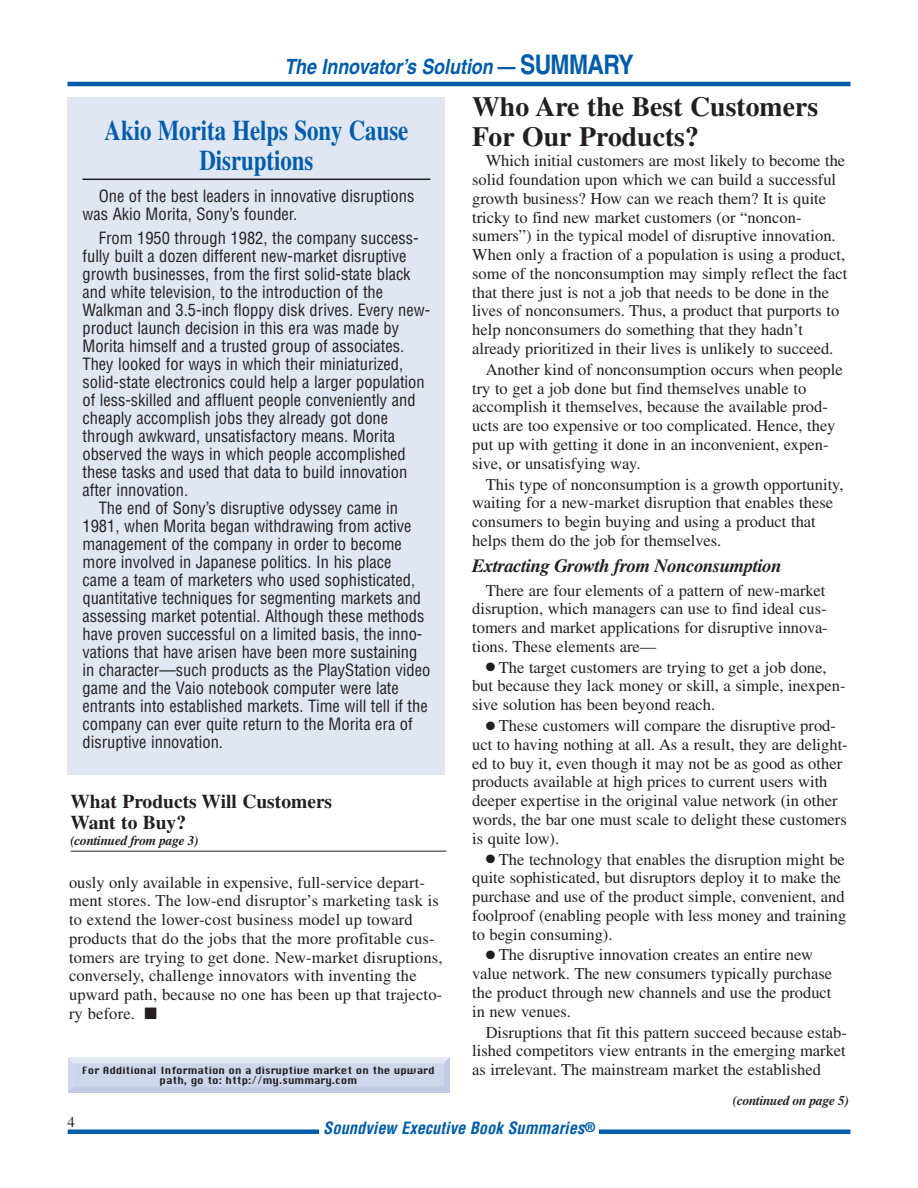
<style>
.page{position:relative;width:918px;height:1188px;background:#fff}
.page>*{position:absolute;margin:0;border:0;box-sizing:border-box;transform-origin:0 0}
.t1{font:700 28.5px/30px "Times";color:#015dab;text-align:center;scale:.8 1}
.t2{font:700 27.75px/29.2px "Times";color:#231f20}
.t3{font:italic 700 21px "Helvetica";color:#015dab;scale:.85 1}
.t4{font:700 19.5px/21px "Times";color:#231f20}
.t5{font:italic 700 18.75px "Times";letter-spacing:-.025em;color:#231f20}
.t6{font:16.5px/18.8px "Times";color:#231f20}
.t7{font:condensed 16.5px/18px "Helvetica";color:#231f20}
.t8{font:italic 700 condensed 16.5px "Helvetica";color:#015dab}
.t9{font:15px "Times";color:#231f20}
.t10{font:italic 700 13.5px "Times";letter-spacing:-.025em;color:#231f20}
.t11{font:9.75px/9.8px "Chicago";color:#231f20;text-align:center}
.s1{font-style:normal}
.s2{font-style:normal;font-size:27px}
</style>
<div class="page">
<hr style="left:68px;top:82px;width:782px;height:4px;background:#015dab">
<hr style="left:70px;top:851px;width:376px;height:1px;background:#231f20">
<div style="left:68px;top:97px;width:377px;height:678px;background:#e1e6f3"></div>
<hr style="left:82px;top:179px;width:348px;height:1px;background:#231f20">
<div style="left:68px;top:1129px;width:782px;height:5px;background:#015dab"></div>
<div style="left:319px;top:1116px;width:280px;height:27px;background:#fff"></div>
<svg style="left:68px;top:1057px;width:382px;height:36px"></svg>
<img style="left:68px;top:1057px;width:381px;height:35px">
<p class="t3" style="left:284px;top:59px;width:412px">The Innovator’s Solution <span class="s1">—</span> <span class="s2">SUMMARY</span></p>
<h1 class="t1" style="left:105px;top:118px;width:381px">Akio Morita Helps Sony Cause<br>Disruptions</h1>
<p class="t7" style="left:83px;top:189px;width:333px;text-indent:16px">One of the best leaders in innovative disruptions was Akio Morita, Sony’s founder.</p>
<p class="t7" style="left:99px;top:230px;width:321px">From 1950 through 1982, the company success-</p>
<p class="t7" style="left:83px;top:248px;width:326px">fully built a dozen different new-market disruptive</p>
<p class="t7" style="left:83px;top:266px;width:330px">growth businesses, from the first solid-state black</p>
<p class="t7" style="left:83px;top:284px;width:302px">and white television, to the introduction of the</p>
<p class="t7" style="left:83px;top:302px;width:349px">Walkman and 3.5-inch floppy disk drives. Every new-</p>
<p class="t7" style="left:83px;top:320px;width:318px">product launch decision in this era was made by</p>
<p class="t7" style="left:83px;top:338px;width:323px">Morita himself and a trusted group of associates.</p>
<p class="t7" style="left:83px;top:356px;width:322px">They looked for ways in which their miniaturized,</p>
<p class="t7" style="left:83px;top:374px;width:344px">solid-state electronics could help a larger population</p>
<p class="t7" style="left:83px;top:392px;width:335px">of less-skilled and affluent people conveniently and</p>
<p class="t7" style="left:83px;top:410px;width:307px">cheaply accomplish jobs they already got done</p>
<p class="t7" style="left:83px;top:428px;width:314px">through awkward, unsatisfactory means. Morita</p>
<p class="t7" style="left:83px;top:446px;width:325px">observed the ways in which people accomplished</p>
<p class="t7" style="left:83px;top:464px;width:326px">these tasks and used that data to build innovation</p>
<p class="t7" style="left:83px;top:482px;width:107px">after innovation.</p>
<p class="t7" style="left:99px;top:500px;width:301px">The end of Sony’s disruptive odyssey came in</p>
<p class="t7" style="left:83px;top:518px;width:331px">1981, when Morita began withdrawing from active</p>
<p class="t7" style="left:83px;top:536px;width:321px">management of the company in order to become</p>
<p class="t7" style="left:83px;top:554px;width:310px">more involved in Japanese politics. In his place</p>
<p class="t7" style="left:83px;top:572px;width:334px">came a team of marketers who used sophisticated,</p>
<p class="t7" style="left:83px;top:590px;width:340px">quantitative techniques for segmenting markets and</p>
<p class="t7" style="left:83px;top:608px;width:343px">assessing market potential. Although these methods</p>
<p class="t7" style="left:83px;top:626px;width:341px">have proven successful on a limited basis, the inno-</p>
<p class="t7" style="left:83px;top:644px;width:336px">vations that have arisen have been more sustaining</p>
<p class="t7" style="left:83px;top:662px;width:349px">in character—such products as the PlayStation video</p>
<p class="t7" style="left:83px;top:680px;width:318px">game and the Vaio notebook computer were late</p>
<p class="t7" style="left:83px;top:698px;width:347px">entrants into established markets. Time will tell if the</p>
<p class="t7" style="left:83px;top:716px;width:332px">company can ever quite return to the Morita era of</p>
<p class="t7" style="left:83px;top:734px;width:142px">disruptive innovation.</p>
<p class="t4" style="left:70px;top:793px;width:263px">What Products Will Customers<br>Want to Buy?</p>
<p class="t10" style="left:70px;top:836px;width:130px">(continued from page 3)</p>
<p class="t6" style="left:69px;top:874px;width:375px">ously only available in expensive, full-service depart&shy;ment stores. The low-end disruptor’s marketing task is to extend the lower-cost business model up toward products that do the jobs that the more profitable cus&shy;tomers are trying to get done. New-market disruptions, conversely, challenge innovators with inventing the upward path, because no one has been up that trajecto&shy;ry before. ■</p>
<p class="t11" style="left:82px;top:1067px;width:354px">For Additional Information on a disruptive market on the upward path, go to: http://my.summary.com</p>
<h2 class="t2" style="left:472px;top:95px;width:347px">Who Are the Best Customers<br>For Our Products?</h2>
<p class="t6" style="left:472px;top:153px;width:377px;text-indent:14px">Which initial customers are most likely to become the solid foundation upon which we can build a successful growth business? How can we reach them? It is quite tricky to find new market customers (or “noncon&shy;sumers”) in the typical model of disruptive innovation.<br>When only a fraction of a population is using a product, some of the nonconsumption may simply reflect the fact that there just is not a job that needs to be done in the lives of nonconsumers. Thus, a product that purports to help nonconsumers do something that they hadn’t already prioritized in their lives is unlikely to succeed.</p>
<p class="t6" style="left:472px;top:362px;width:372px;text-indent:14px">Another kind of nonconsumption occurs when people try to get a job done but find themselves unable to accomplish it themselves, because the available prod&shy;ucts are too expensive or too complicated. Hence, they put up with getting it done in an inconvenient, expen&shy;sive, or unsatisfying way.</p>
<p class="t6" style="left:472px;top:476px;width:373px;text-indent:14px">This type of nonconsumption is a growth opportunity, waiting for a new-market disruption that enables these consumers to begin buying and using a product that helps them do the job for themselves.</p>
<p class="t5" style="left:472px;top:559px;width:311px">Extracting Growth from Nonconsumption</p>
<p class="t6" style="left:472px;top:582px;width:357px;text-indent:14px">There are four elements of a pattern of new-market disruption, which managers can use to find ideal cus&shy;tomers and market applications for disruptive innova&shy;tions. These elements are—</p>
<p class="t6" style="left:472px;top:659px;width:375px;text-indent:14px">● The target customers are trying to get a job done, but because they lack money or skill, a simple, inexpen&shy;sive solution has been beyond reach.</p>
<p class="t6" style="left:472px;top:718px;width:377px;text-indent:14px">● These customers will compare the disruptive prod&shy;uct to having nothing at all. As a result, they are delight&shy;ed to buy it, even though it may not be as good as other products available at high prices to current users with deeper expertise in the original value network (in other words, the bar one must scale to delight these customers is quite low).</p>
<p class="t6" style="left:472px;top:851px;width:376px;text-indent:14px">● The technology that enables the disruption might be quite sophisticated, but disruptors deploy it to make the purchase and use of the product simple, convenient, and foolproof (enabling people with less money and training to begin consuming).</p>
<p class="t6" style="left:472px;top:947px;width:361px;text-indent:14px">● The disruptive innovation creates an entire new value network. The new consumers typically purchase the product through new channels and use the product in new venues.</p>
<p class="t6" style="left:472px;top:1024px;width:376px;text-align:justify;text-indent:14px">Disruptions that fit this pattern succeed because estab&shy;lished competitors view entrants in the emerging market as irrelevant. The mainstream market the established</p>
<p class="t10" style="left:733px;top:1096px;width:118px">(continued on page 5)</p>
<p class="t9" style="left:68px;top:1117px;width:9px">4</p>
<p class="t8" style="left:323px;top:1122px;width:273px">Soundview Executive Book Summaries<sup>®</sup></p>
</div>
